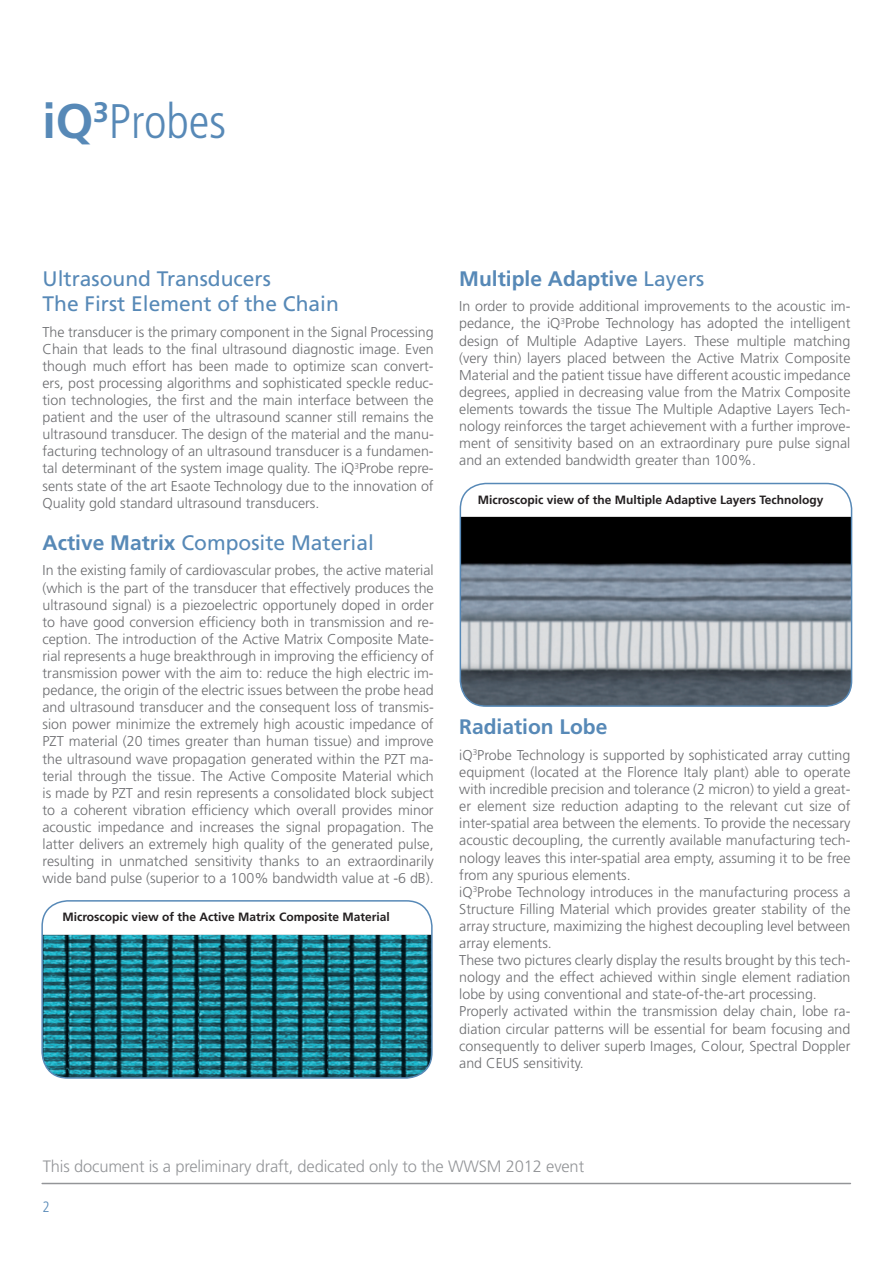
<style>
.page{position:relative;width:893px;height:1263px;background:#fff}
.page>*{position:absolute;margin:0;border:0;box-sizing:border-box;transform-origin:0 0}
.t1{font:300 condensed 48.45px "Frutiger LT Std";letter-spacing:-.005em;color:#5789b7}
.t2{font:21px/25.2px "Frutiger LT Std";color:#5789b7}
.t3{font:700 21px "Frutiger LT Std";color:#5789b7}
.t4{font:300 16.5px "Frutiger LT Std";letter-spacing:-.01em;color:#939598}
.t5{font:300 condensed 15px "Frutiger LT Std";color:#5789b7}
.t6{font:300 14.25px/17.1px "Frutiger LT Std";color:#6c6d70;text-align:justify}
.t7{font:700 12px "Frutiger LT Std";color:#231f20}
.s1{font-weight:700;font-stretch:normal}
.s2{font-weight:700}
.s3{font-weight:400}
</style>
<div class="page">
<hr style="left:42px;top:1183px;width:808px;height:1px;background:#939598">
<img style="left:460px;top:517px;width:392px;height:189px">
<div style="left:460px;top:483px;width:392px;height:224px;border:2px solid #5789b7;border-radius:26px"></div>
<img style="left:44px;top:935px;width:386px;height:143px">
<div style="left:41px;top:900px;width:392px;height:179px;border:2px solid #5789b7;border-radius:26px"></div>
<h1 class="t1" style="left:43px;top:94px;width:185px"><span class="s1">iQ</span><sup>3</sup>Probes</h1>
<h2 class="t2" style="left:43px;top:266px;width:298px">Ultrasound Transducers<br>The First Element of the Chain</h2>
<p class="t6" style="left:43px;top:323px;width:393px">The transducer is the primary component in the Signal Processing Chain that leads to the final ultrasound diagnostic image. Even though much effort has been made to optimize scan convert&shy;ers, post processing algorithms and sophisticated speckle reduc&shy;tion technologies, the first and the main interface between the patient and the user of the ultrasound scanner still remains the ultrasound transducer. The design of the material and the manu&shy;facturing technology of an ultrasound transducer is a fundamen&shy;tal determinant of the system image quality. The iQ<sup>3</sup>Probe repre&shy;sents state of the art Esaote Technology due to the innovation of Quality gold standard ultrasound transducers.</p>
<h2 class="t2" style="left:43px;top:530px;width:333px"><span class="s2">Active Matrix</span> Composite Material</h2>
<p class="t6" style="left:43px;top:562px;width:393px">In the existing family of cardiovascular probes, the active material (which is the part of the transducer that effectively produces the ultrasound signal) is a piezoelectric opportunely doped in order to have good conversion efficiency both in transmission and re&shy;ception. The introduction of the Active Matrix Composite Mate&shy;rial represents a huge breakthrough in improving the efficiency of transmission power with the aim to: reduce the high electric im&shy;pedance, the origin of the electric issues between the probe head and ultrasound transducer and the consequent loss of transmis&shy;sion power minimize the extremely high acoustic impedance of PZT material (20 times greater than human tissue) and improve the ultrasound wave propagation generated within the PZT ma&shy;terial through the tissue. The Active Composite Material which is made by PZT and resin represents a consolidated block subject to a coherent vibration efficiency which overall provides minor acoustic impedance and increases the signal propagation. The latter delivers an extremely high quality of the generated pulse, resulting in unmatched sensitivity thanks to an extraordinarily wide band pulse (superior to a 100% bandwidth value at -6 dB).</p>
<p class="t7" style="left:62px;top:910px;width:329px">Microscopic view of the Active Matrix Composite Material</p>
<h2 class="t3" style="left:459px;top:266px;width:247px">Multiple Adaptive <span class="s3">Layers</span></h2>
<p class="t6" style="left:459px;top:298px;width:393px">In order to provide additional improvements to the acoustic im&shy;pedance, the iQ<sup>3</sup>Probe Technology has adopted the intelligent design of Multiple Adaptive Layers. These multiple matching (very thin) layers placed between the Active Matrix Composite Material and the patient tissue have different acoustic impedance degrees, applied in decreasing value from the Matrix Composite elements towards the tissue The Multiple Adaptive Layers Tech&shy;nology reinforces the target achievement with a further improve&shy;ment of sensitivity based on an extraordinary pure pulse signal and an extended bandwidth greater than 100%.</p>
<p class="t7" style="left:478px;top:493px;width:347px">Microscopic view of the Multiple Adaptive Layers Technology</p>
<h2 class="t3" style="left:459px;top:715px;width:150px">Radiation Lobe</h2>
<p class="t6" style="left:459px;top:747px;width:393px;text-align:left">iQ<sup>3</sup>Probe Technology is supported by sophisticated array cutting equipment (located at the Florence Italy plant) able to operate with incredible precision and tolerance (2 micron) to yield a great&shy;er element size reduction adapting to the relevant cut size of inter-spatial area between the elements. To provide the necessary acoustic decoupling, the currently available manufacturing tech&shy;nology leaves this inter-spatial area empty, assuming it to be free from any spurious elements.<br>iQ<sup>3</sup>Probe Technology introduces in the manufacturing process a Structure Filling Material which provides greater stability of the array structure, maximizing the highest decoupling level between array elements.<br>These two pictures clearly display the results brought by this tech&shy;nology and the effect achieved within single element radiation lobe by using conventional and state-of-the-art processing.<br>Properly activated within the transmission delay chain, lobe ra&shy;diation circular patterns will be essential for beam focusing and consequently to deliver superb Images, Colour, Spectral Doppler and CEUS sensitivity.</p>
<p class="t4" style="left:43px;top:1157px;width:543px">This document is a preliminary draft, dedicated only to the WWSM 2012 event</p>
<p class="t5" style="left:43px;top:1199px;width:9px">2</p>
</div>
